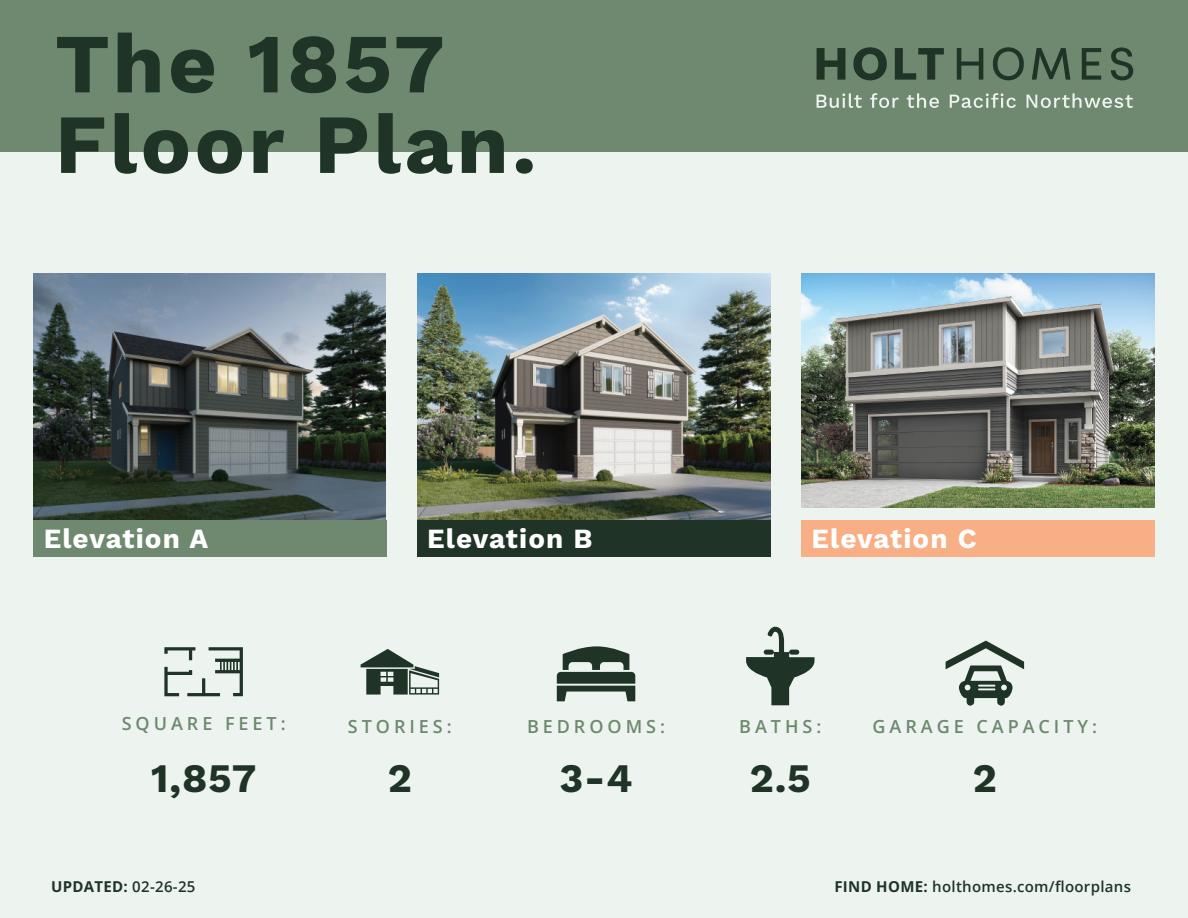
<style>
.page{position:relative;width:1188px;height:918px;background:#edf4f0}
.page>*{position:absolute;margin:0;border:0;box-sizing:border-box;transform-origin:0 0}
.t1{font:700 84px/80.6px "Work Sans";letter-spacing:.04em;color:#1f3427}
.t2{font:700 40.5px "Work Sans";color:#1f3427}
.t3{font:700 27.75px "Work Sans";letter-spacing:.04em;color:#fff}
.t4{font:600 18px "Open Sans";letter-spacing:.22em;color:#6e896f}
.t5{font:600 15px "Open Sans";letter-spacing:.02em;color:#1f3427}
.t6{font:700 15px "Open Sans";letter-spacing:.02em;color:#1f3427}
.s1{font-weight:600}
.s2{font-weight:700}
</style>
<div class="page">
<div style="left:0;top:0;width:1188px;height:151px;background:#6e896f"></div>
<svg style="left:164px;top:647px;width:79px;height:49px"></svg>
<svg style="left:946px;top:641px;width:78px;height:65px"></svg>
<svg style="left:746px;top:627px;width:68px;height:78px"></svg>
<svg style="left:557px;top:646px;width:78px;height:55px"></svg>
<svg style="left:361px;top:649px;width:78px;height:46px"></svg>
<svg style="left:817px;top:48px;width:28px;height:32px"></svg>
<svg style="left:853px;top:47px;width:34px;height:33px"></svg>
<svg style="left:895px;top:48px;width:49px;height:32px"></svg>
<svg style="left:957px;top:48px;width:26px;height:32px"></svg>
<svg style="left:993px;top:47px;width:31px;height:33px"></svg>
<svg style="left:1032px;top:48px;width:38px;height:32px"></svg>
<svg style="left:1082px;top:48px;width:19px;height:32px"></svg>
<svg style="left:1111px;top:47px;width:22px;height:33px"></svg>
<svg style="left:817px;top:93px;width:45px;height:15px"></svg>
<svg style="left:870px;top:93px;width:29px;height:15px"></svg>
<svg style="left:907px;top:93px;width:32px;height:15px"></svg>
<svg style="left:950px;top:93px;width:66px;height:15px"></svg>
<svg style="left:1027px;top:93px;width:106px;height:15px"></svg>
<img style="left:33px;top:273px;width:353px;height:247px">
<div style="left:33px;top:520px;width:353px;height:36px;background:#6e896f"></div>
<img style="left:417px;top:274px;width:353px;height:246px">
<div style="left:417px;top:520px;width:354px;height:37px;background:#1f3427"></div>
<img style="left:802px;top:274px;width:353px;height:233px">
<div style="left:802px;top:520px;width:353px;height:37px;background:#f9af85"></div>
<h1 class="t1" style="left:55px;top:28px;width:483px">The 1857<br>Floor Plan.</h1>
<h3 class="t3" style="left:44px;top:522px;width:166px">Elevation A</h3>
<h3 class="t3" style="left:427px;top:522px;width:167px">Elevation B</h3>
<h3 class="t3" style="left:812px;top:522px;width:167px">Elevation C</h3>
<p class="t4" style="left:122px;top:711px;width:165px">SQUARE FEET:</p>
<h2 class="t2" style="left:151px;top:755px;width:107px">1,857</h2>
<p class="t4" style="left:348px;top:714px;width:105px">STORIES:</p>
<h2 class="t2" style="left:388px;top:755px;width:26px">2</h2>
<p class="t4" style="left:527px;top:714px;width:140px">BEDROOMS:</p>
<h2 class="t2" style="left:559px;top:755px;width:75px">3-4</h2>
<p class="t4" style="left:739px;top:714px;width:84px">BATHS:</p>
<h2 class="t2" style="left:750px;top:755px;width:63px">2.5</h2>
<p class="t4" style="left:873px;top:714px;width:226px">GARAGE CAPACITY:</p>
<h2 class="t2" style="left:973px;top:755px;width:26px">2</h2>
<p class="t6" style="left:51px;top:876px;width:146px">UPDATED: <span class="s1">02-26-25</span></p>
<p class="t5" style="left:834px;top:876px;width:298px"><span class="s2">FIND HOME:</span> holthomes.com/floorplans</p>
</div>
